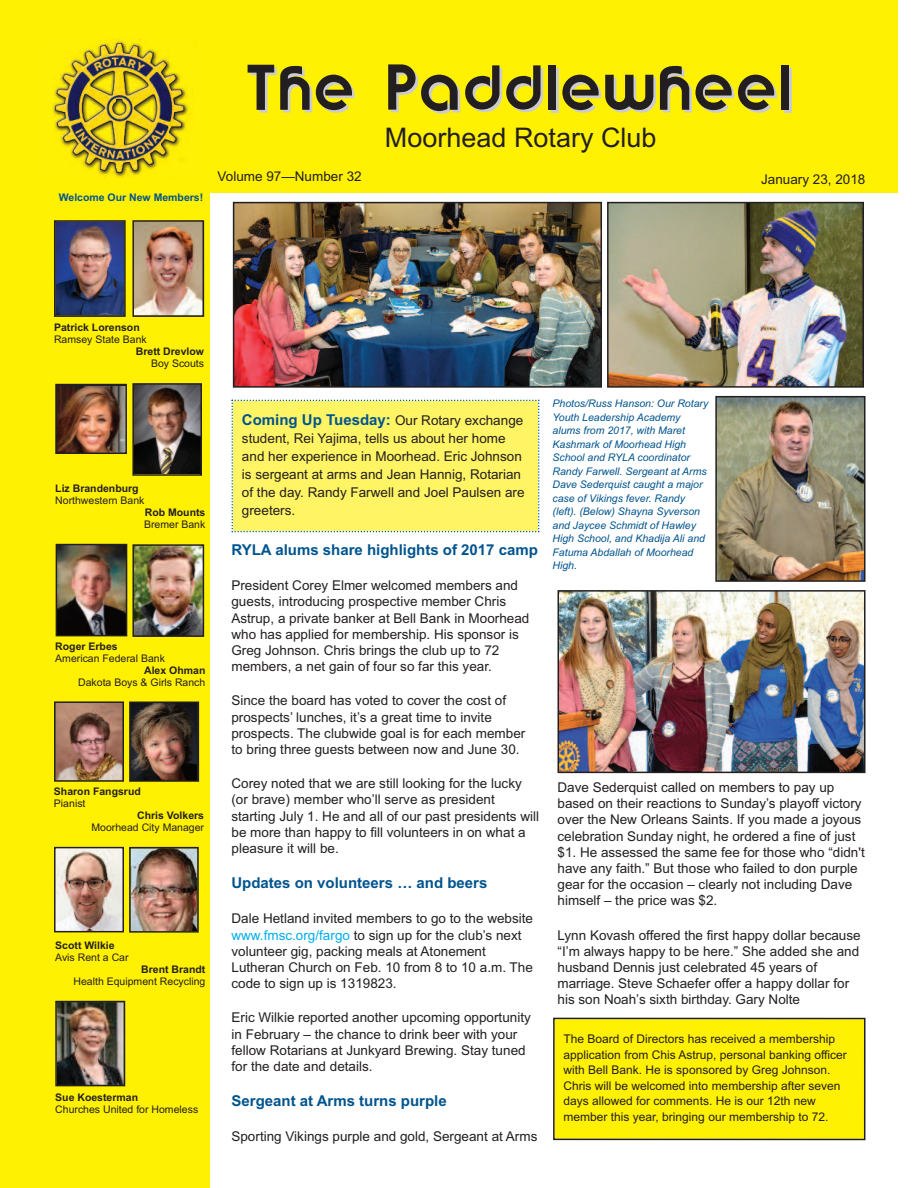
<style>
.page{position:relative;width:918px;height:1188px;background:#fff}
.page>*{position:absolute;margin:0;border:0;box-sizing:border-box;transform-origin:0 0}
.t1{font:54px "Brandish";letter-spacing:.05em;color:#231f20}
.t2{font:27px "Arial";color:#231f20}
.t3{font:700 15px "Arial";color:#00548e}
.t4{font:13.5px/16.2px "Arial";color:#231f20}
.t5{font:12px/15.6px "Arial";color:#231f20}
.t6{font:italic 10.5px/13.5px "Arial";color:#00548e}
.t7{font:10.5px "Arial";color:#231f20}
.t8{font:700 10.5px "Arial";color:#231f20}
.t9{font:700 10.5px "Arial";color:#00548e}
.s1{font-weight:700;font-size:15px;color:#00548e}
.s2{color:#00aeef}
</style>
<div class="page">
<div style="left:0;top:0;width:210px;height:1188px;background:#fff101"></div>
<div style="left:0;top:0;width:898px;height:193px;background:#fff101"></div>
<img style="left:52px;top:39px;width:141px;height:139px">
<img style="left:57px;top:223px;width:66px;height:91px">
<div style="left:54px;top:220px;width:72px;height:97px;border:2px solid #231f20"></div>
<img style="left:58px;top:387px;width:66px;height:64px">
<div style="left:55px;top:384px;width:72px;height:70px;border:2px solid #231f20"></div>
<img style="left:135px;top:223px;width:66px;height:91px">
<div style="left:132px;top:220px;width:72px;height:97px;border:2px solid #231f20"></div>
<img style="left:135px;top:386px;width:64px;height:87px">
<div style="left:132px;top:383px;width:70px;height:93px;border:2px solid #231f20"></div>
<img style="left:59px;top:547px;width:65px;height:86px">
<div style="left:56px;top:544px;width:71px;height:92px;border:2px solid #231f20"></div>
<img style="left:135px;top:547px;width:66px;height:87px">
<div style="left:132px;top:544px;width:72px;height:93px;border:2px solid #231f20"></div>
<div style="left:555px;top:1019px;width:309px;height:120px;background:#fff101"></div>
<div style="left:553px;top:1018px;width:313px;height:122px;border:2px solid #231f20"></div>
<img style="left:236px;top:205px;width:363px;height:180px">
<div style="left:233px;top:202px;width:369px;height:186px;border:2px solid #231f20"></div>
<img style="left:610px;top:205px;width:251px;height:180px">
<div style="left:607px;top:202px;width:257px;height:186px;border:2px solid #231f20"></div>
<div style="left:231px;top:400px;width:308px;height:132px;background:#fff463"></div>
<img style="left:57px;top:704px;width:64px;height:75px">
<div style="left:54px;top:701px;width:70px;height:81px;border:2px solid #231f20"></div>
<img style="left:57px;top:850px;width:64px;height:79px">
<div style="left:54px;top:847px;width:70px;height:85px;border:2px solid #231f20"></div>
<img style="left:58px;top:1004px;width:64px;height:79px">
<div style="left:55px;top:1001px;width:70px;height:85px;border:2px solid #231f20"></div>
<img style="left:132px;top:705px;width:64px;height:74px">
<div style="left:129px;top:702px;width:70px;height:80px;border:2px solid #231f20"></div>
<img style="left:132px;top:850px;width:64px;height:80px">
<div style="left:129px;top:847px;width:70px;height:86px;border:2px solid #231f20"></div>
<img style="left:561px;top:593px;width:302px;height:177px">
<div style="left:558px;top:590px;width:308px;height:183px;border:2px solid #231f20"></div>
<img style="left:718px;top:399px;width:145px;height:180px">
<div style="left:715px;top:396px;width:151px;height:186px;border:2px solid #231f20"></div>
<p class="t9" style="left:59px;top:191px;width:146px">Welcome Our New Members!</p>
<h1 class="t1" style="left:245px;top:60px;width:548px">The Paddlewheel</h1>
<h2 class="t2" style="left:385px;top:122px;width:273px">Moorhead Rotary Club</h2>
<p class="t4" style="left:218px;top:169px;width:146px">Volume 97—Number 32</p>
<p class="t4" style="left:761px;top:171px;width:106px">January 23, 2018</p>
<p class="t8" style="left:54px;top:321px;width:87px">Patrick Lorenson</p>
<p class="t7" style="left:54px;top:333px;width:94px">Ramsey State Bank</p>
<p class="t8" style="left:136px;top:345px;width:70px">Brett Drevlow</p>
<p class="t7" style="left:151px;top:357px;width:55px">Boy Scouts</p>
<p class="t8" style="left:55px;top:482px;width:85px">Liz Brandenburg</p>
<p class="t7" style="left:55px;top:494px;width:91px">Northwestern Bank</p>
<p class="t8" style="left:145px;top:506px;width:62px">Rob Mounts</p>
<p class="t7" style="left:144px;top:518px;width:63px">Bremer Bank</p>
<p class="t8" style="left:55px;top:640px;width:64px">Roger Erbes</p>
<p class="t7" style="left:55px;top:652px;width:111px">American Federal Bank</p>
<p class="t8" style="left:144px;top:664px;width:63px">Alex Ohman</p>
<p class="t7" style="left:78px;top:676px;width:129px">Dakota Boys &amp; Girls Ranch</p>
<p class="t8" style="left:54px;top:785px;width:88px">Sharon Fangsrud</p>
<p class="t7" style="left:54px;top:797px;width:33px">Pianist</p>
<p class="t8" style="left:137px;top:809px;width:68px">Chris Volkers</p>
<p class="t7" style="left:92px;top:821px;width:114px">Moorhead City Manager</p>
<p class="t8" style="left:55px;top:939px;width:61px">Scott Wilkie</p>
<p class="t7" style="left:55px;top:951px;width:75px">Avis Rent a Car</p>
<p class="t8" style="left:141px;top:963px;width:66px">Brent Brandt</p>
<p class="t7" style="left:74px;top:975px;width:133px">Health Equipment Recycling</p>
<p class="t8" style="left:55px;top:1091px;width:84px">Sue Koesterman</p>
<p class="t7" style="left:55px;top:1103px;width:144px">Churches United for Homeless</p>
<p class="t4" style="left:242px;top:411px;width:284px;line-height:18px"><span class="s1">Coming Up Tuesday:</span> Our Rotary exchange student, Rei Yajima, tells us about her home and her experience in Moorhead. Eric Johnson is sergeant at arms and Jean Hannig, Rotarian of the day. Randy Farwell and Joel Paulsen are greeters.</p>
<p class="t3" style="left:231px;top:541px;width:308px">RYLA alums share highlights of 2017 camp</p>
<p class="t4" style="left:231px;top:577px;width:299px">President Corey Elmer welcomed members and guests, introducing prospective member Chris Astrup, a private banker at Bell Bank in Moorhead who has applied for membership. His sponsor is Greg Johnson. Chris brings the club up to 72 members, a net gain of four so far this year.</p>
<p class="t4" style="left:231px;top:693px;width:295px">Since the board has voted to cover the cost of prospects’ lunches, it’s a great time to invite prospects. The clubwide goal is for each member to bring three guests between now and June 30.</p>
<p class="t4" style="left:231px;top:776px;width:309px">Corey noted that we are still looking for the lucky (or brave) member who’ll serve as president starting July 1. He and all of our past presidents will be more than happy to fill volunteers in on what a pleasure it will be.</p>
<p class="t3" style="left:231px;top:874px;width:257px">Updates on volunteers … and beers</p>
<p class="t4" style="left:231px;top:911px;width:303px">Dale Hetland invited members to go to the website <span class="s2">www.fmsc.org/fargo</span> to sign up for the club’s next volunteer gig, packing meals at Atonement Lutheran Church on Feb. 10 from 8 to 10 a.m. The code to sign up is 1319823.</p>
<p class="t4" style="left:232px;top:1010px;width:301px">Eric Wilkie reported another upcoming opportunity in February – the chance to drink beer with your fellow Rotarians at Junkyard Brewing. Stay tuned for the date and details.</p>
<p class="t3" style="left:231px;top:1092px;width:217px">Sergeant at Arms turns purple</p>
<p class="t4" style="left:231px;top:1128px;width:307px">Sporting Vikings purple and gold, Sergeant at Arms</p>
<p class="t6" style="left:553px;top:397px;width:157px">Photos/Russ Hanson: Our Rotary<br>Youth Leadership Academy alums from 2017, with Maret<br>Kashmark of Moorhead High<br>School and RYLA coordinator<br>Randy Farwell. Sergeant at Arms<br>Dave Sederquist caught a major case of Vikings fever. Randy (left). (Below) Shayna Syverson and Jaycee Schmidt of Hawley<br>High School, and Khadija Ali and<br>Fatuma Abdallah of Moorhead<br>High.</p>
<p class="t4" style="left:558px;top:779px;width:309px">Dave Sederquist called on members to pay up based on their reactions to Sunday’s playoff victory over the New Orleans Saints. If you made a joyous celebration Sunday night, he ordered a fine of just $1. He assessed the same fee for those who “didn't have any faith.” But those who failed to don purple gear for the occasion – clearly not including Dave himself – the price was $2.</p>
<p class="t4" style="left:558px;top:927px;width:305px">Lynn Kovash offered the first happy dollar because “I’m always happy to be here.” She added she and husband Dennis just celebrated 45 years of marriage. Steve Schaefer offer a happy dollar for his son Noah’s sixth birthday. Gary Nolte</p>
<p class="t5" style="left:564px;top:1031px;width:285px">The Board of Directors has received a membership application from Chis Astrup, personal banking officer with Bell Bank. He is sponsored by Greg Johnson.<br>Chris will be welcomed into membership after seven days allowed for comments. He is our 12th new member this year, bringing our membership to 72.</p>
</div>
